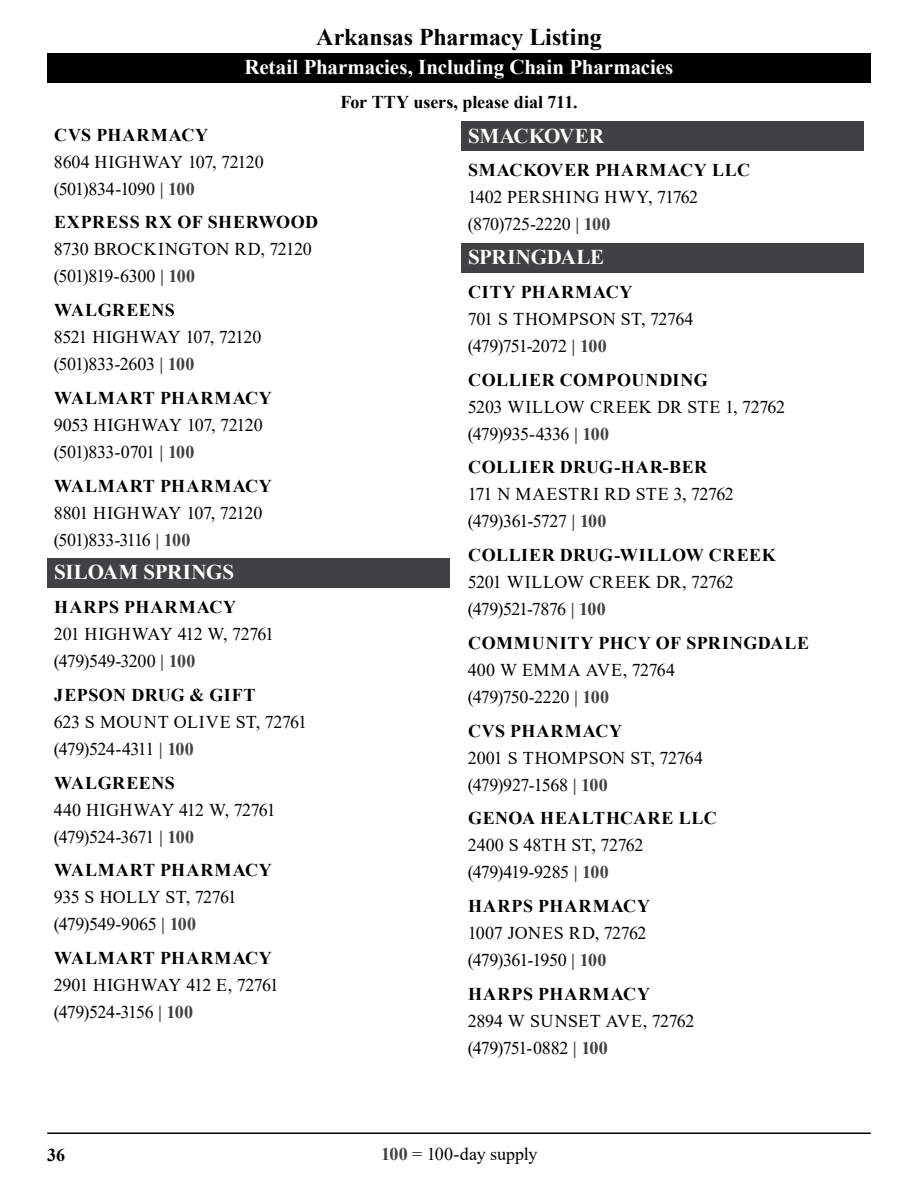
<style>
.page{position:relative;width:918px;height:1188px;background:#fff}
.page>*{position:absolute;margin:0;border:0;box-sizing:border-box;transform-origin:0 0}
.t1{font:700 24px "Times New Roman";letter-spacing:-.005em;color:#000}
.t2{font:700 21px "Times New Roman";letter-spacing:-.005em;color:#fff}
.t3{font:18px "Times New Roman";letter-spacing:-.02em;color:#000}
.t4{font:700 18px "Times New Roman";letter-spacing:.035em;color:#000}
.t5{font:18px "Times New Roman";letter-spacing:.01em;color:#000}
.t6{font:700 18px "Times New Roman";letter-spacing:.06em;color:#000}
.t7{font:18px "Times New Roman";letter-spacing:.015em;color:#000}
.t8{font:18px "Times New Roman";letter-spacing:-.045em;color:#000}
.t9{font:700 18px "Times New Roman";letter-spacing:-.005em;color:#000}
.t10{font:18px "Times New Roman";letter-spacing:-.06em;color:#000}
.t11{font:18px "Times New Roman";color:#000}
.s1{font-weight:700;color:#414042}
</style>
<div class="page">
<div style="left:47px;top:53px;width:824px;height:29px;background:#000"></div>
<hr style="left:47px;top:1132px;width:824px;height:2px;background:#000">
<div style="left:47px;top:558px;width:403px;height:30px;background:#414042"></div>
<div style="left:461px;top:122px;width:403px;height:29px;background:#414042"></div>
<div style="left:461px;top:243px;width:403px;height:29px;background:#414042"></div>
<h1 class="t1" style="left:316px;top:20px;width:287px">Arkansas Pharmacy Listing</h1>
<p class="t2" style="left:245px;top:52px;width:430px">Retail Pharmacies, Including Chain Pharmacies</p>
<p class="t9" style="left:340px;top:89px;width:239px">For TTY users, please dial 711.</p>
<h4 class="t4" style="left:54px;top:122px;width:155px">CVS PHARMACY</h4>
<p class="t3" style="left:54px;top:149px;width:211px">8604 HIGHWAY 107, 72120</p>
<p class="t3" style="left:54px;top:176px;width:142px">(501)834-1090 <span class="s1">| 100</span></p>
<h4 class="t4" style="left:54px;top:209px;width:265px">EXPRESS RX OF SHERWOOD</h4>
<p class="t5" style="left:54px;top:237px;width:260px">8730 BROCKINGTON RD, 72120</p>
<p class="t3" style="left:54px;top:264px;width:143px">(501)819-6300 <span class="s1">| 100</span></p>
<h4 class="t4" style="left:54px;top:297px;width:122px">WALGREENS</h4>
<p class="t3" style="left:54px;top:324px;width:209px">8521 HIGHWAY 107, 72120</p>
<p class="t3" style="left:54px;top:351px;width:142px">(501)833-2603 <span class="s1">| 100</span></p>
<h4 class="t6" style="left:54px;top:385px;width:219px">WALMART PHARMACY</h4>
<p class="t3" style="left:54px;top:412px;width:210px">9053 HIGHWAY 107, 72120</p>
<p class="t3" style="left:54px;top:439px;width:142px">(501)833-0701 <span class="s1">| 100</span></p>
<h4 class="t6" style="left:54px;top:473px;width:219px">WALMART PHARMACY</h4>
<p class="t3" style="left:54px;top:500px;width:210px">8801 HIGHWAY 107, 72120</p>
<p class="t10" style="left:54px;top:527px;width:138px">(501)833-3116 <span class="s1">| 100</span></p>
<h3 class="t2" style="left:54px;top:557px;width:182px">SILOAM SPRINGS</h3>
<h4 class="t6" style="left:54px;top:594px;width:183px">HARPS PHARMACY</h4>
<p class="t3" style="left:54px;top:621px;width:222px">201 HIGHWAY 412 W, 72761</p>
<p class="t3" style="left:54px;top:648px;width:143px">(479)549-3200 <span class="s1">| 100</span></p>
<h4 class="t4" style="left:54px;top:682px;width:203px">JEPSON DRUG &amp; GIFT</h4>
<p class="t7" style="left:54px;top:709px;width:255px">623 S MOUNT OLIVE ST, 72761</p>
<p class="t8" style="left:54px;top:736px;width:141px">(479)524-4311 <span class="s1">| 100</span></p>
<h4 class="t4" style="left:54px;top:770px;width:122px">WALGREENS</h4>
<p class="t3" style="left:54px;top:797px;width:223px">440 HIGHWAY 412 W, 72761</p>
<p class="t3" style="left:54px;top:824px;width:142px">(479)524-3671 <span class="s1">| 100</span></p>
<h4 class="t6" style="left:54px;top:857px;width:219px">WALMART PHARMACY</h4>
<p class="t3" style="left:54px;top:885px;width:184px">935 S HOLLY ST, 72761</p>
<p class="t3" style="left:54px;top:912px;width:144px">(479)549-9065 <span class="s1">| 100</span></p>
<h4 class="t6" style="left:54px;top:945px;width:219px">WALMART PHARMACY</h4>
<p class="t3" style="left:54px;top:972px;width:226px">2901 HIGHWAY 412 E, 72761</p>
<p class="t8" style="left:54px;top:999px;width:141px">(479)524-3156 <span class="s1">| 100</span></p>
<h3 class="t2" style="left:468px;top:121px;width:137px">SMACKOVER</h3>
<h4 class="t4" style="left:468px;top:157px;width:283px">SMACKOVER PHARMACY LLC</h4>
<p class="t5" style="left:468px;top:185px;width:232px">1402 PERSHING HWY, 71762</p>
<p class="t3" style="left:468px;top:212px;width:144px">(870)725-2220 <span class="s1">| 100</span></p>
<h3 class="t2" style="left:468px;top:242px;width:138px">SPRINGDALE</h3>
<h4 class="t4" style="left:468px;top:279px;width:166px">CITY PHARMACY</h4>
<p class="t5" style="left:468px;top:306px;width:227px">701 S THOMPSON ST, 72764</p>
<p class="t3" style="left:468px;top:333px;width:140px">(479)751-2072 <span class="s1">| 100</span></p>
<h4 class="t4" style="left:468px;top:367px;width:241px">COLLIER COMPOUNDING</h4>
<p class="t7" style="left:468px;top:394px;width:319px">5203 WILLOW CREEK DR STE 1, 72762</p>
<p class="t8" style="left:468px;top:421px;width:143px">(479)935-4336 <span class="s1">| 100</span></p>
<h4 class="t4" style="left:468px;top:454px;width:240px">COLLIER DRUG-HAR-BER</h4>
<p class="t5" style="left:468px;top:482px;width:267px">171 N MAESTRI RD STE 3, 72762</p>
<p class="t3" style="left:468px;top:509px;width:140px">(479)361-5727 <span class="s1">| 100</span></p>
<h4 class="t4" style="left:468px;top:542px;width:309px">COLLIER DRUG-WILLOW CREEK</h4>
<p class="t7" style="left:468px;top:570px;width:267px">5201 WILLOW CREEK DR, 72762</p>
<p class="t8" style="left:468px;top:597px;width:139px">(479)521-7876 <span class="s1">| 100</span></p>
<h4 class="t4" style="left:468px;top:630px;width:342px">COMMUNITY PHCY OF SPRINGDALE</h4>
<p class="t5" style="left:468px;top:657px;width:209px">400 W EMMA AVE, 72764</p>
<p class="t3" style="left:468px;top:684px;width:143px">(479)750-2220 <span class="s1">| 100</span></p>
<h4 class="t4" style="left:468px;top:718px;width:155px">CVS PHARMACY</h4>
<p class="t5" style="left:468px;top:745px;width:237px">2001 S THOMPSON ST, 72764</p>
<p class="t3" style="left:468px;top:772px;width:141px">(479)927-1568 <span class="s1">| 100</span></p>
<h4 class="t4" style="left:468px;top:805px;width:250px">GENOA HEALTHCARE LLC</h4>
<p class="t3" style="left:468px;top:833px;width:177px">2400 S 48TH ST, 72762</p>
<p class="t3" style="left:468px;top:860px;width:142px">(479)419-9285 <span class="s1">| 100</span></p>
<h4 class="t6" style="left:468px;top:893px;width:183px">HARPS PHARMACY</h4>
<p class="t11" style="left:468px;top:921px;width:180px">1007 JONES RD, 72762</p>
<p class="t3" style="left:468px;top:948px;width:140px">(479)361-1950 <span class="s1">| 100</span></p>
<h4 class="t6" style="left:468px;top:981px;width:183px">HARPS PHARMACY</h4>
<p class="t3" style="left:468px;top:1008px;width:228px">2894 W SUNSET AVE, 72762</p>
<p class="t3" style="left:468px;top:1035px;width:142px">(479)751-0882 <span class="s1">| 100</span></p>
<p class="t4" style="left:47px;top:1142px;width:19px">36</p>
<p class="t3" style="left:381px;top:1141px;width:158px"><span class="s1">100</span> = 100-day supply</p>
</div>
